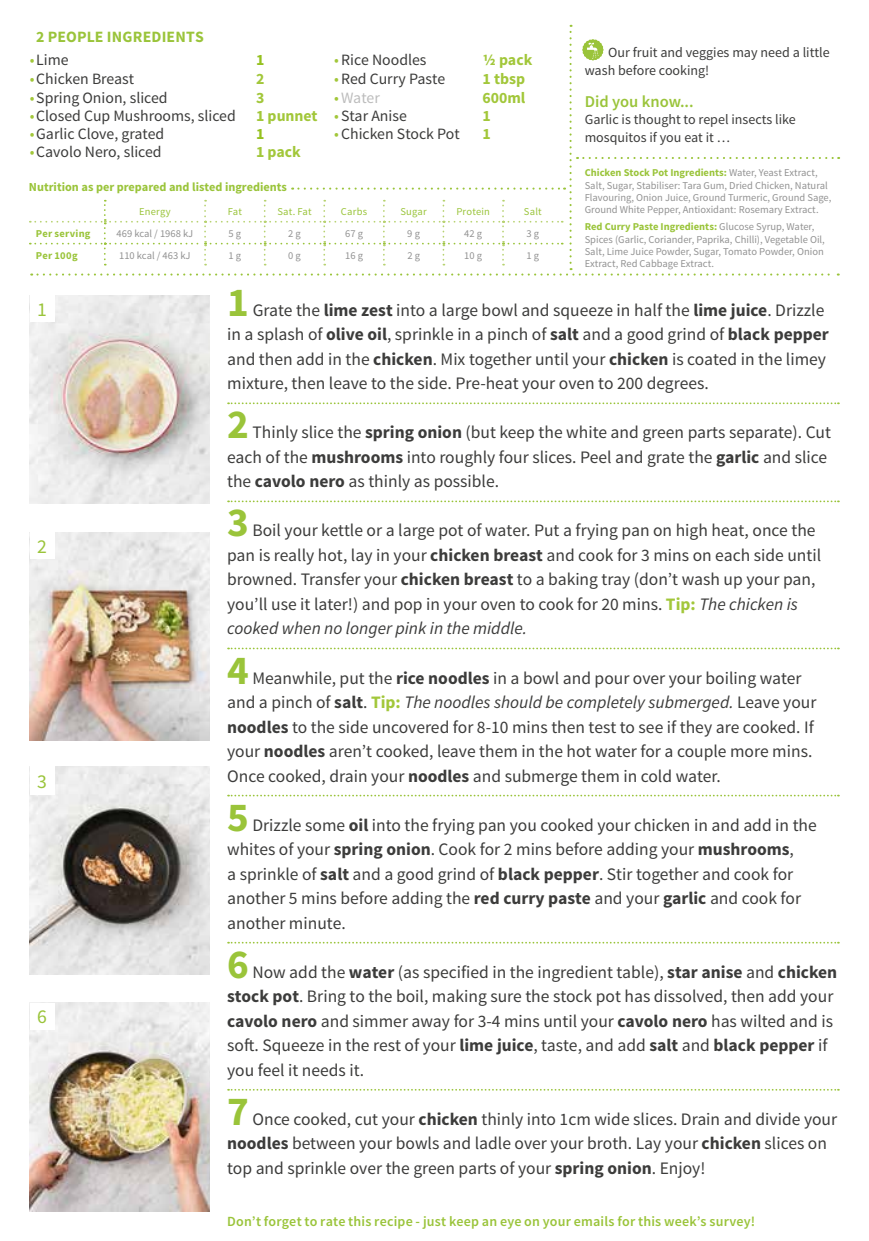
<style>
.page{position:relative;width:869px;height:1241px;background:#fff}
.page>*{position:absolute;margin:0;border:0;box-sizing:border-box;transform-origin:0 0}
.t1{font:700 41.12px "Source Sans Pro";color:#9ac43a}
.t2{font:19.6px "Source Sans Pro";color:#9ac43a}
.t3{font:17.5px/24.5px "Source Sans Pro";color:#3c3c3b}
.t4{font:600 16.45px "Source Sans Pro";color:#9ac43a}
.t5{font:15.75px "Source Sans Pro";color:#3c3c3b}
.t6{font:700 15.75px "Source Sans Pro";color:#a2c73a}
.t7{font:700 15.75px "Source Sans Pro";letter-spacing:.01em;color:#9ac43a}
.t8{font:15.75px "Source Sans Pro";letter-spacing:-.005em;color:#bcbcbc}
.t9{font:700 15.75px "Source Sans Pro";color:#95c11f}
.t10{font:14px/17.5px "Source Sans Pro";color:#3c3c3b}
.t11{font:600 14px "Source Sans Pro";letter-spacing:.015em;color:#9ac43a}
.t12{font:700 12.25px "Source Sans Pro";color:#9ac43a}
.t13{font:10.5px/12.2px "Source Sans Pro";color:#929292}
.t14{font:10.5px "Source Sans Pro";letter-spacing:.02em;color:#9ac43a}
.t15{font:700 10.5px "Source Sans Pro";letter-spacing:.025em;color:#9ac43a}
.s1{color:#a2c73a}
.s2{font-weight:700;color:#a2c73a}
.s3{font-weight:700;color:#9ac43a}
.s4{font-weight:700}
.s5{font-style:italic}
</style>
<div class="page">
<svg style="left:228px;top:402px;width:610px;height:2px"></svg>
<svg style="left:228px;top:500px;width:610px;height:2px"></svg>
<svg style="left:228px;top:647px;width:610px;height:2px"></svg>
<svg style="left:228px;top:794px;width:610px;height:2px"></svg>
<svg style="left:228px;top:941px;width:610px;height:2px"></svg>
<svg style="left:228px;top:1088px;width:610px;height:2px"></svg>
<img style="left:30px;top:1002px;width:180px;height:208px">
<img style="left:30px;top:766px;width:180px;height:208px">
<img style="left:30px;top:295px;width:180px;height:208px">
<img style="left:30px;top:532px;width:180px;height:208px">
<div style="left:30px;top:295px;width:25px;height:27px;background:#fff"></div>
<div style="left:30px;top:532px;width:25px;height:26px;background:#fff"></div>
<div style="left:30px;top:766px;width:25px;height:28px;background:#fff"></div>
<div style="left:30px;top:1002px;width:25px;height:27px;background:#fff"></div>
<svg style="left:30px;top:25px;width:808px;height:250px"></svg>
<p class="t7" style="left:36px;top:26px;width:169px">2 PEOPLE INGREDIENTS</p>
<p class="t5" style="left:30px;top:50px;width:40px"><span class="s1">•</span>Lime</p>
<p class="t9" style="left:256px;top:50px;width:10px">1</p>
<p class="t5" style="left:334px;top:50px;width:94px"><span class="s1">•</span>Rice Noodles</p>
<p class="t6" style="left:482px;top:50px;width:51px">1/2 pack</p>
<p class="t5" style="left:30px;top:69px;width:106px"><span class="s1">•</span>Chicken Breast</p>
<p class="t6" style="left:256px;top:69px;width:10px">2</p>
<p class="t5" style="left:334px;top:69px;width:112px"><span class="s1">•</span>Red Curry Paste</p>
<p class="t6" style="left:482px;top:69px;width:44px">1 tbsp</p>
<p class="t5" style="left:30px;top:88px;width:139px"><span class="s1">•</span>Spring Onion, sliced</p>
<p class="t6" style="left:256px;top:87px;width:10px">3</p>
<p class="t8" style="left:334px;top:88px;width:47px"><span class="s1">•</span>Water</p>
<p class="t6" style="left:482px;top:87px;width:44px">600ml</p>
<p class="t5" style="left:30px;top:106px;width:207px"><span class="s1">•</span>Closed Cup Mushrooms, sliced</p>
<p class="t5" style="left:256px;top:106px;width:152px"><span class="s2">1 punnet</span> <span class="s1">•</span> Star Anise</p>
<p class="t6" style="left:482px;top:106px;width:10px">1</p>
<p class="t5" style="left:30px;top:124px;width:136px"><span class="s1">•</span>Garlic Clove, grated</p>
<p class="t9" style="left:256px;top:124px;width:10px">1</p>
<p class="t5" style="left:334px;top:124px;width:127px"><span class="s1">•</span>Chicken Stock Pot</p>
<p class="t6" style="left:482px;top:124px;width:10px">1</p>
<p class="t5" style="left:30px;top:142px;width:133px"><span class="s1">•</span>Cavolo Nero, sliced</p>
<p class="t6" style="left:256px;top:141px;width:46px">1 pack</p>
<p class="t12" style="left:29px;top:179px;width:259px">Nutrition as per prepared and listed ingredients</p>
<p class="t14" style="left:139px;top:205px;width:33px">Energy</p>
<p class="t14" style="left:228px;top:205px;width:16px">Fat</p>
<p class="t14" style="left:277px;top:205px;width:36px">Sat. Fat</p>
<p class="t14" style="left:341px;top:205px;width:28px">Carbs</p>
<p class="t14" style="left:400px;top:205px;width:28px">Sugar</p>
<p class="t14" style="left:456px;top:205px;width:35px">Protein</p>
<p class="t14" style="left:523px;top:205px;width:19px">Salt</p>
<p class="t15" style="left:36px;top:226px;width:56px">Per serving</p>
<p class="t13" style="left:116px;top:227px;width:78px">469 kcal / 1968 kJ</p>
<p class="t13" style="left:228px;top:227px;width:14px">5 g</p>
<p class="t13" style="left:288px;top:227px;width:14px">2 g</p>
<p class="t13" style="left:345px;top:227px;width:19px">67 g</p>
<p class="t13" style="left:407px;top:227px;width:14px">9 g</p>
<p class="t13" style="left:464px;top:227px;width:19px">42 g</p>
<p class="t13" style="left:526px;top:227px;width:14px">3 g</p>
<p class="t15" style="left:36px;top:248px;width:43px">Per 100g</p>
<p class="t13" style="left:119px;top:249px;width:73px">110 kcal / 463 kJ</p>
<p class="t13" style="left:228px;top:249px;width:14px">1 g</p>
<p class="t13" style="left:288px;top:249px;width:14px">0 g</p>
<p class="t13" style="left:345px;top:249px;width:19px">16 g</p>
<p class="t13" style="left:407px;top:249px;width:14px">2 g</p>
<p class="t13" style="left:464px;top:249px;width:19px">10 g</p>
<p class="t13" style="left:526px;top:249px;width:14px">1 g</p>
<p class="t10" style="left:584px;top:44px;width:246px;text-indent:23px">Our fruit and veggies may need a little wash before cooking!</p>
<p class="t4" style="left:584px;top:91px;width:110px">Did you know...</p>
<p class="t10" style="left:584px;top:111px;width:212px">Garlic is thought to repel insects like mosquitos if you eat it …</p>
<p class="t13" style="left:584px;top:167px;width:248px"><span class="s3">Chicken Stock Pot Ingredients:</span> Water, Yeast Extract, Salt, Sugar, Stabiliser: Tara Gum, Dried Chicken, Natural Flavouring, Onion Juice, Ground Turmeric, Ground Sage, Ground White Pepper, Antioxidant: Rosemary Extract.</p>
<p class="t13" style="left:584px;top:221px;width:241px"><span class="s3">Red Curry Paste Ingredients:</span> Glucose Syrup, Water, Spices (Garlic, Coriander, Paprika, Chilli), Vegetable Oil, Salt, Lime Juice Powder, Sugar, Tomato Powder, Onion Extract, Red Cabbage Extract.</p>
<p class="t2" style="left:37px;top:297px;width:11px">1</p>
<p class="t2" style="left:37px;top:534px;width:11px">2</p>
<p class="t2" style="left:37px;top:768px;width:11px">3</p>
<p class="t2" style="left:37px;top:1004px;width:11px">6</p>
<h1 class="t1" style="left:227px;top:275px;width:23px">1</h1>
<p class="t3" style="left:227px;top:298px;width:603px;text-indent:25px">Grate the <span class="s4">lime zest</span> into a large bowl and squeeze in half the <span class="s4">lime juice</span>. Drizzle in a splash of <span class="s4">olive oil</span>, sprinkle in a pinch of <span class="s4">salt</span> and a good grind of <span class="s4">black pepper </span>and then add in the <span class="s4">chicken</span>. Mix together until your <span class="s4">chicken</span> is coated in the limey mixture, then leave to the side. Pre-heat your oven to 200 degrees.</p>
<h1 class="t1" style="left:227px;top:398px;width:23px">2</h1>
<p class="t3" style="left:227px;top:420px;width:605px;text-indent:25px">Thinly slice the <span class="s4">spring onion</span> (but keep the white and green parts separate). Cut each of the <span class="s4">mushrooms</span> into roughly four slices. Peel and grate the <span class="s4">garlic</span> and slice the <span class="s4">cavolo nero</span> as thinly as possible.</p>
<h1 class="t1" style="left:227px;top:496px;width:23px">3</h1>
<p class="t3" style="left:227px;top:518px;width:595px;text-indent:25px">Boil your kettle or a large pot of water. Put a frying pan on high heat, once the pan is really hot, lay in your <span class="s4">chicken breast</span> and cook for 3 mins on each side until browned. Transfer your <span class="s4">chicken breast</span> to a baking tray (don’t wash up your pan, you’ll use it later!) and pop in your oven to cook for 20 mins. <span class="s2">Tip:</span> <span class="s5">The chicken is cooked when no longer pink in the middle.</span></p>
<h1 class="t1" style="left:227px;top:643px;width:23px">4</h1>
<p class="t3" style="left:227px;top:665px;width:590px;text-indent:25px">Meanwhile, put the <span class="s4">rice noodles</span> in a bowl and pour over your boiling water and a pinch of <span class="s4">salt</span>. <span class="s2">Tip:</span> <span class="s5">The noodles should be completely submerged.</span> Leave your <span class="s4">noodles</span> to the side uncovered for 8-10 mins then test to see if they are cooked. If your <span class="s4">noodles</span> aren’t cooked, leave them in the hot water for a couple more mins.<br>Once cooked, drain your <span class="s4">noodles</span> and submerge them in cold water.</p>
<h1 class="t1" style="left:227px;top:790px;width:23px">5</h1>
<p class="t3" style="left:227px;top:812px;width:591px;text-indent:25px">Drizzle some <span class="s4">oil</span> into the frying pan you cooked your chicken in and add in the whites of your <span class="s4">spring onion</span>. Cook for 2 mins before adding your <span class="s4">mushrooms</span>,<br>a sprinkle of <span class="s4">salt</span> and a good grind of <span class="s4">black pepper</span>. Stir together and cook for another 5 mins before adding the <span class="s4">red curry paste</span> and your <span class="s4">garlic</span> and cook for another minute.</p>
<h1 class="t1" style="left:227px;top:937px;width:23px">6</h1>
<p class="t3" style="left:227px;top:959px;width:611px;text-indent:25px">Now add the <span class="s4">water</span> (as specified in the ingredient table), <span class="s4">star anise</span> and <span class="s4">chicken stock pot</span>. Bring to the boil, making sure the stock pot has dissolved, then add your <span class="s4">cavolo nero</span> and simmer away for 3-4 mins until your <span class="s4">cavolo nero</span> has wilted and is soft. Squeeze in the rest of your <span class="s4">lime juice</span>, taste, and add <span class="s4">salt</span> and <span class="s4">black pepper</span> if you feel it needs it.</p>
<h1 class="t1" style="left:227px;top:1084px;width:23px">7</h1>
<p class="t3" style="left:227px;top:1106px;width:611px;text-indent:25px">Once cooked, cut your <span class="s4">chicken</span> thinly into 1cm wide slices. Drain and divide your <span class="s4">noodles</span> between your bowls and ladle over your broth. Lay your <span class="s4">chicken</span> slices on top and sprinkle over the green parts of your <span class="s4">spring onion</span>. Enjoy!</p>
<p class="t11" style="left:227px;top:1212px;width:529px">Don’t forget to rate this recipe - just keep an eye on your emails for this week’s survey!</p>
</div>
